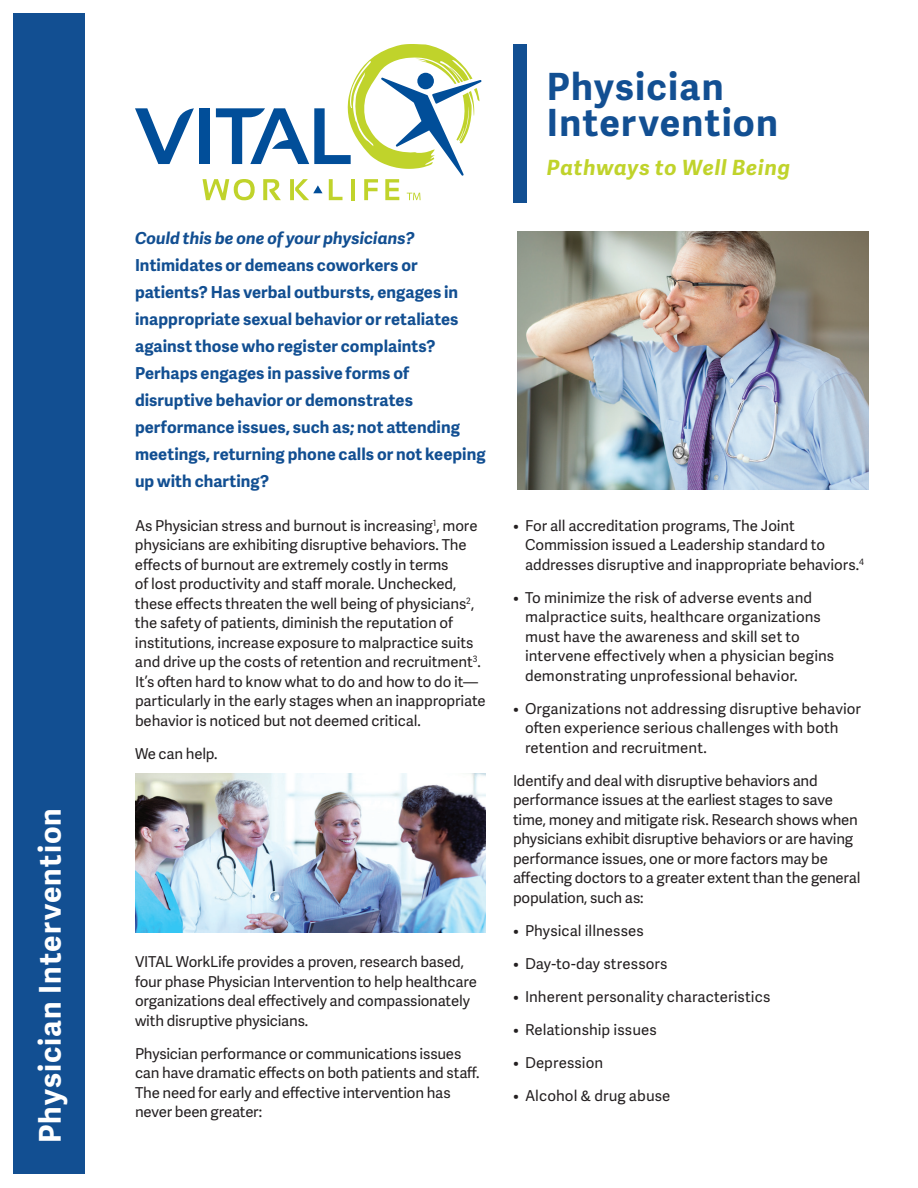
<style>
.page{position:relative;width:918px;height:1188px;background:#fff}
.page>*{position:absolute;margin:0;border:0;box-sizing:border-box;transform-origin:0 0}
.t1{font:700 37.5px/36px "Adelle Sans";letter-spacing:.035em;color:#124f92}
.t2{font:700 30px "Adelle Sans";letter-spacing:.035em;color:#fff}
.t3{font:italic 700 21px "Adelle Sans";letter-spacing:.035em;color:#c0d32b}
.t4{font:700 16.5px/27px "Adelle Sans";letter-spacing:.005em;color:#124f92}
.t5{font:italic 700 16.5px "Adelle Sans";letter-spacing:.005em;color:#124f92}
.t6{font:15px/19.5px "Adelle Sans";letter-spacing:-.01em;color:#231f20}
.t7{font:15px "Adelle Sans";letter-spacing:.01em;color:#231f20}
</style>
<div class="page">
<svg style="left:135px;top:108px;width:59px;height:56px"></svg>
<div style="left:200px;top:108px;width:10px;height:56px;background:#014e99"></div>
<svg style="left:203px;top:44px;width:278px;height:156px"></svg>
<div style="left:14px;top:14px;width:72px;height:1160px;background:#124f92"></div>
<img style="left:517px;top:232px;width:351px;height:258px">
<div style="left:513px;top:44px;width:13px;height:158px;background:#124f92"></div>
<img style="left:135px;top:774px;width:351px;height:158px">
<h2 class="t2" style="left:28px;top:1143px;width:336px;rotate:-90deg">Physician Intervention</h2>
<p class="t5" style="left:135px;top:227px;width:281px">Could this be one of your physicians?</p>
<p class="t4" style="left:135px;top:251px;width:352px">Intimidates or demeans coworkers or patients? Has verbal outbursts, engages in inappropriate sexual behavior or retaliates against those who register complaints?<br>Perhaps engages in passive forms of disruptive behavior or demonstrates performance issues, such as; not attending meetings, returning phone calls or not keeping up with charting?</p>
<p class="t6" style="left:135px;top:515px;width:352px">As Physician stress and burnout is increasing<sup>1</sup>, more physicians are exhibiting disruptive behaviors. The effects of burnout are extremely costly in terms<br>of lost productivity and staff morale. Unchecked, these effects threaten the well being of physicians<sup>2</sup>, the safety of patients, diminish the reputation of institutions, increase exposure to malpractice suits and drive up the costs of retention and recruitment<sup>3</sup>.<br>It’s often hard to know what to do and how to do it— particularly in the early stages when an inappropriate behavior is noticed but not deemed critical.</p>
<p class="t6" style="left:135px;top:743px;width:84px">We can help.</p>
<p class="t6" style="left:135px;top:952px;width:343px">VITAL WorkLife provides a proven, research based, four phase Physician Intervention to help healthcare organizations deal effectively and compassionately with disruptive physicians.</p>
<p class="t6" style="left:135px;top:1043px;width:346px">Physician performance or communications issues can have dramatic effects on both patients and staff.<br>The need for early and effective intervention has never been greater:</p>
<h1 class="t1" style="left:547px;top:67px;width:233px">Physician<br>Intervention</h1>
<h3 class="t3" style="left:547px;top:153px;width:245px">Pathways to Well Being</h3>
<p class="t6" style="left:525px;top:515px;width:340px;text-indent:-12px">• For all accreditation programs, The Joint<br>Commission issued a Leadership standard to addresses disruptive and inappropriate behaviors.<sup>4</sup></p>
<p class="t6" style="left:525px;top:587px;width:311px;text-indent:-12px">• To minimize the risk of adverse events and malpractice suits, healthcare organizations must have the awareness and skill set to intervene effectively when a physician begins demonstrating unprofessional behavior.</p>
<p class="t6" style="left:525px;top:698px;width:338px;text-indent:-12px">• Organizations not addressing disruptive behavior often experience serious challenges with both retention and recruitment.</p>
<p class="t6" style="left:513px;top:770px;width:349px">Identify and deal with disruptive behaviors and performance issues at the earliest stages to save time, money and mitigate risk. Research shows when physicians exhibit disruptive behaviors or are having performance issues, one or more factors may be affecting doctors to a greater extent than the general population, such as:</p>
<p class="t6" style="left:513px;top:920px;width:132px">• Physical illnesses</p>
<p class="t7" style="left:513px;top:953px;width:156px">• Day-to-day stressors</p>
<p class="t6" style="left:513px;top:986px;width:259px">• Inherent personality characteristics</p>
<p class="t6" style="left:513px;top:1019px;width:145px">• Relationship issues</p>
<p class="t6" style="left:513px;top:1052px;width:92px">• Depression</p>
<p class="t6" style="left:513px;top:1085px;width:159px">• Alcohol &amp; drug abuse</p>
</div>
